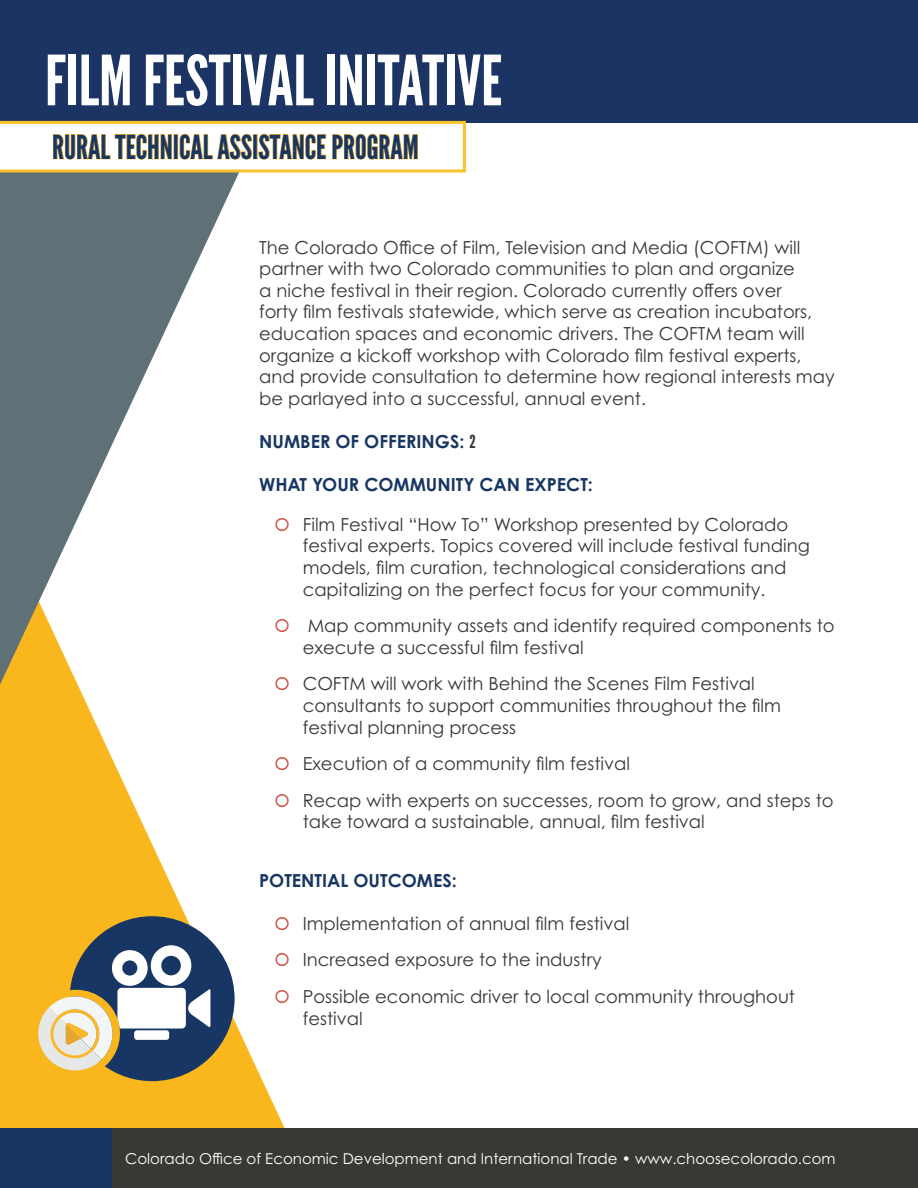
<style>
.page{position:relative;width:918px;height:1188px;background:#fff}
.page>*{position:absolute;margin:0;border:0;box-sizing:border-box;transform-origin:0 0}
.t1{font:69px "League Gothic";color:#fff}
.t2{font:33px "League Gothic";color:#183663}
.Body_text_Grey{font:18px/21.6px "Century Gothic Pro";color:#383935}
.Blue_Caps{font:700 18px "Century Gothic Pro";color:#183663}
.t3{font:15px "Century Gothic Pro";color:#fff}
.s1{font-family:"League Gothic";font-weight:400;color:#383935}
</style>
<div class="page">
<svg style="left:0;top:700px;width:290px;height:429px;fill:#f9b61d"></svg>
<svg style="left:0;top:174px;width:239px;height:526px"></svg>
<div style="left:0;top:0;width:918px;height:122px;background:#1b3463"></div>
<div style="left:0;top:1129px;width:918px;height:59px;background:#383935"></div>
<div style="left:0;top:1129px;width:112px;height:59px;background:#183664"></div>
<svg style="left:0;top:120px;width:467px;height:54px"></svg>
<svg style="left:38px;top:916px;width:197px;height:165px"></svg>
<svg style="left:276px;top:757px;width:13px;height:13px"></svg>
<svg style="left:276px;top:794px;width:13px;height:13px"></svg>
<svg style="left:276px;top:917px;width:13px;height:13px"></svg>
<svg style="left:276px;top:953px;width:13px;height:13px"></svg>
<svg style="left:276px;top:990px;width:13px;height:13px"></svg>
<p class="t1" style="left:45px;top:40px;width:459px">FILM FESTIVAL INITATIVE</p>
<h2 class="t2" style="left:52px;top:127px;width:368px">RURAL TECHNICAL ASSISTANCE PROGRAM</h2>
<p class="Body_text_Grey" style="left:259px;top:236px;width:577px">The Colorado Office of Film, Television and Media (COFTM) will partner with two Colorado communities to plan and organize<br>a niche festival in their region. Colorado currently offers over<br>forty film festivals statewide, which serve as creation incubators, education spaces and economic drivers. The COFTM team will organize a kickoff workshop with Colorado film festival experts, and provide consultation to determine how regional interests may be parlayed into a successful, annual event.</p>
<p class="Blue_Caps" style="left:259px;top:430px;width:218px">NUMBER OF OFFERINGS: <span class="s1">2</span></p>
<p class="Blue_Caps" style="left:259px;top:473px;width:335px">WHAT YOUR COMMUNITY CAN EXPECT:</p>
<p class="Body_text_Grey" style="left:303px;top:513px;width:509px">Film Festival “How To” Workshop presented by Colorado festival experts. Topics covered will include festival funding models, film curation, technological considerations and capitalizing on the perfect focus for your community.</p>
<p class="Body_text_Grey" style="left:303px;top:615px;width:534px">Map community assets and identify required components to execute a successful film festival</p>
<p class="Body_text_Grey" style="left:303px;top:673px;width:480px">COFTM will work with Behind the Scenes Film Festival consultants to support communities throughout the film festival planning process</p>
<p class="Body_text_Grey" style="left:303px;top:753px;width:329px">Execution of a community film festival</p>
<p class="Body_text_Grey" style="left:303px;top:789px;width:532px">Recap with experts on successes, room to grow, and steps to take toward a sustainable, annual, film festival</p>
<p class="Blue_Caps" style="left:259px;top:869px;width:199px">POTENTIAL OUTCOMES:</p>
<p class="Body_text_Grey" style="left:303px;top:912px;width:328px">Implementation of annual film festival</p>
<p class="Body_text_Grey" style="left:303px;top:949px;width:301px">Increased exposure to the industry</p>
<p class="Body_text_Grey" style="left:303px;top:985px;width:494px">Possible economic driver to local community throughout festival</p>
<p class="t3" style="left:125px;top:1149px;width:712px">Colorado Office of Economic Development and International Trade • www.choosecolorado.com</p>
</div>
